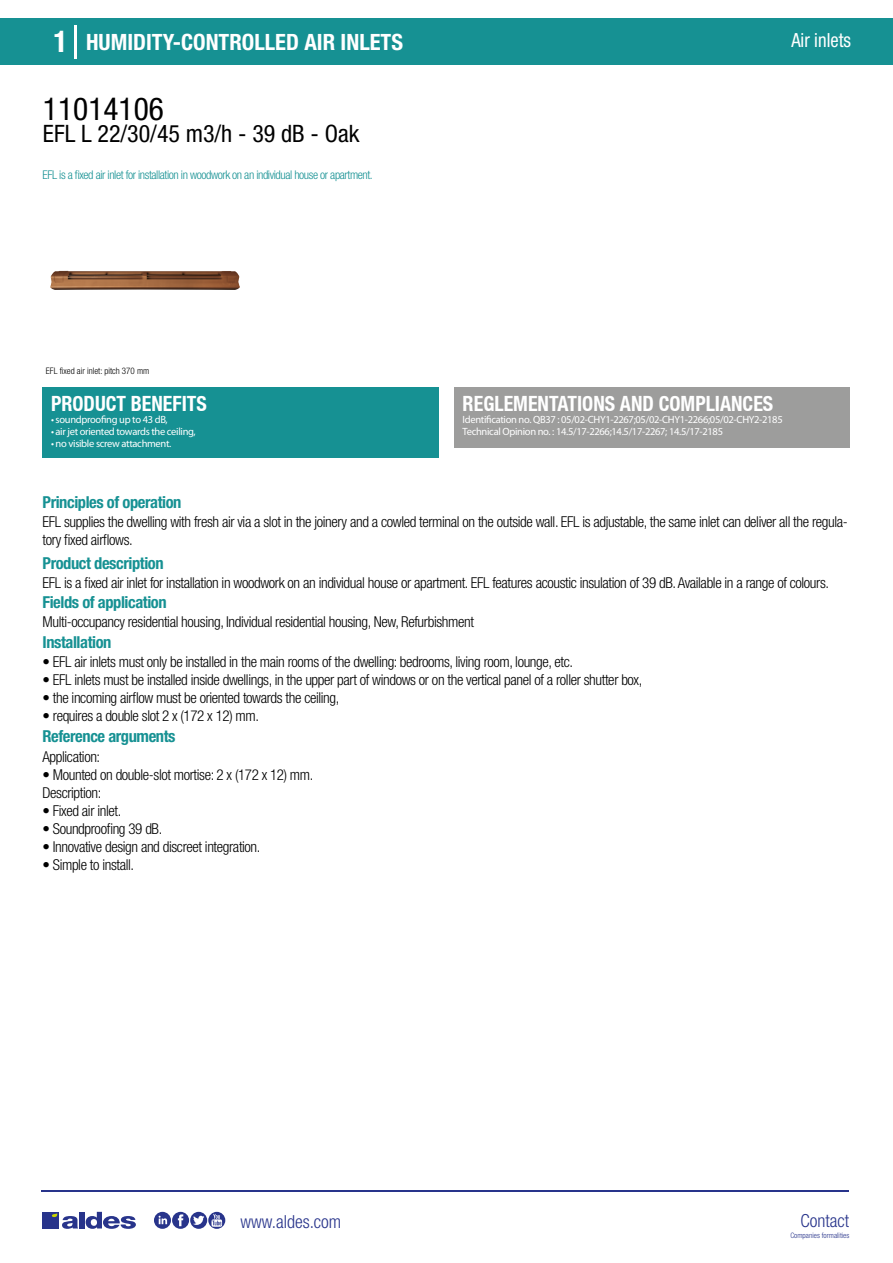
<style>
.page{position:relative;width:893px;height:1263px;background:#fff}
.page>*{position:absolute;margin:0;border:0;box-sizing:border-box;transform-origin:0 0}
.t1{font:condensed 31.5px "Helvetica Neue LT Std";color:#000}
.t2{font:condensed 24px "Helvetica Neue LT Std";color:#000}
.t3{font:700 condensed 22.5px "Helvetica Neue LT Std";color:#fff}
.t4{font:700 condensed 21px "Helvetica Neue";color:#fff;scale:.95 1}
.t5{font:condensed 19.5px "Helvetica Neue LT Std";color:#fff;scale:.95 1}
.t6{font:300 condensed 18px "Helvetica Neue";color:#28348b}
.t7{font:700 condensed 16.5px "Helvetica Neue LT Std";letter-spacing:-.025em;color:#169193}
.t8{font:300 condensed 15px/18px "Helvetica Neue LT Std";letter-spacing:-.025em;color:#000}
.t9{font:300 condensed 12px "Helvetica Neue LT Std";letter-spacing:-.035em;color:#169193}
.t10{font:10.5px/12px "Myriad Pro";letter-spacing:-.03em;color:#fff}
.t11{font:300 condensed 9px "Helvetica Neue";color:#000}
.t12{font:300 condensed 7.5px "Helvetica Neue";color:#28348b}
.s1{font-size:30px}
</style>
<div class="page">
<div style="left:0;top:18px;width:893px;height:46px;background:#169193"></div>
<div style="left:454px;top:387px;width:396px;height:61px;background:#9d9d9c"></div>
<div style="left:43px;top:387px;width:396px;height:70px;background:#169193"></div>
<hr style="left:74px;top:25px;width:2px;height:33px;background:#fff">
<img style="left:50px;top:271px;width:190px;height:19px">
<hr style="left:41px;top:1190px;width:808px;height:1px;background:#28348b">
<svg style="left:154px;top:1212px;width:71px;height:17px"></svg>
<div style="left:42px;top:1212px;width:17px;height:16px;background:#28348b"></div>
<div style="left:79px;top:1212px;width:5px;height:16px;background:#28348b"></div>
<svg style="left:86px;top:1212px;width:50px;height:17px"></svg>
<svg style="left:52px;top:1213px;width:26px;height:16px"></svg>
<h3 class="t3" style="left:54px;top:28px;width:351px"><span class="s1">1</span> HUMIDITY-CONTROLLED AIR INLETS</h3>
<h3 class="t5" style="left:791px;top:29px;width:64px">Air inlets</h3>
<h1 class="t1" style="left:43px;top:91px;width:122px">11014106</h1>
<h2 class="t2" style="left:43px;top:120px;width:318px">EFL L 22/30/45 m3/h - 39 dB - Oak</h2>
<p class="t9" style="left:43px;top:167px;width:332px">EFL is a fixed air inlet for installation in woodwork on an individual house or apartment.</p>
<p class="t11" style="left:46px;top:365px;width:105px">EFL fixed air inlet: pitch 370 mm</p>
<h3 class="t4" style="left:51px;top:391px;width:166px">PRODUCT BENEFITS</h3>
<p class="t10" style="left:51px;top:413px;width:118px">• soundproofing up to 43 dB,</p>
<p class="t10" style="left:51px;top:425px;width:146px">• air jet oriented towards the ceiling,</p>
<p class="t10" style="left:51px;top:437px;width:122px">• no visible screw attachment.</p>
<p class="t7" style="left:43px;top:492px;width:140px">Principles of operation</p>
<h3 class="t4" style="left:463px;top:391px;width:328px">REGLEMENTATIONS AND COMPLIANCES</h3>
<p class="t10" style="left:463px;top:413px;width:322px">Identification no. QB37 : 05/02-CHY1-2267;05/02-CHY1-2266;05/02-CHY2-2185<br>Technical Opinion no. : 14.5/17-2266;14.5/17-2267; 14.5/17-2185</p>
<p class="t8" style="left:43px;top:513px;width:807px">EFL supplies the dwelling with fresh air via a slot in the joinery and a cowled terminal on the outside wall. EFL is adjustable, the same inlet can deliver all the regula&shy;tory fixed airflows.</p>
<p class="t8" style="left:43px;top:573px;width:788px">EFL is a fixed air inlet for installation in woodwork on an individual house or apartment. EFL features acoustic insulation of 39 dB. Available in a range of colours.</p>
<p class="t8" style="left:43px;top:613px;width:433px">Multi-occupancy residential housing, Individual residential housing, New, Refurbishment</p>
<p class="t8" style="left:43px;top:652px;width:532px">• EFL air inlets must only be installed in the main rooms of the dwelling: bedrooms, living room, lounge, etc.</p>
<p class="t8" style="left:43px;top:670px;width:601px">• EFL inlets must be installed inside dwellings, in the upper part of windows or on the vertical panel of a roller shutter box,</p>
<p class="t8" style="left:43px;top:688px;width:298px">• the incoming airflow must be oriented towards the ceiling,</p>
<p class="t8" style="left:43px;top:706px;width:218px">• requires a double slot 2 x (172 x 12) mm.</p>
<p class="t7" style="left:43px;top:553px;width:123px">Product description</p>
<p class="t7" style="left:43px;top:592px;width:126px">Fields of application</p>
<p class="t7" style="left:43px;top:632px;width:70px">Installation</p>
<p class="t7" style="left:43px;top:726px;width:135px">Reference arguments</p>
<p class="t8" style="left:43px;top:747px;width:59px">Application:</p>
<p class="t8" style="left:43px;top:765px;width:272px">• Mounted on double-slot mortise: 2 x (172 x 12) mm.<br>Description:</p>
<p class="t8" style="left:43px;top:801px;width:80px">• Fixed air inlet.</p>
<p class="t8" style="left:43px;top:819px;width:121px">• Soundproofing 39 dB.</p>
<p class="t8" style="left:43px;top:837px;width:219px">• Innovative design and discreet integration.</p>
<p class="t8" style="left:43px;top:855px;width:93px">• Simple to install.</p>
<p class="t6" style="left:240px;top:1211px;width:102px">www.aldes.com</p>
<p class="t6" style="left:800px;top:1211px;width:50px">Contact</p>
<p class="t12" style="left:790px;top:1230px;width:60px">Companies formalities</p>
</div>
